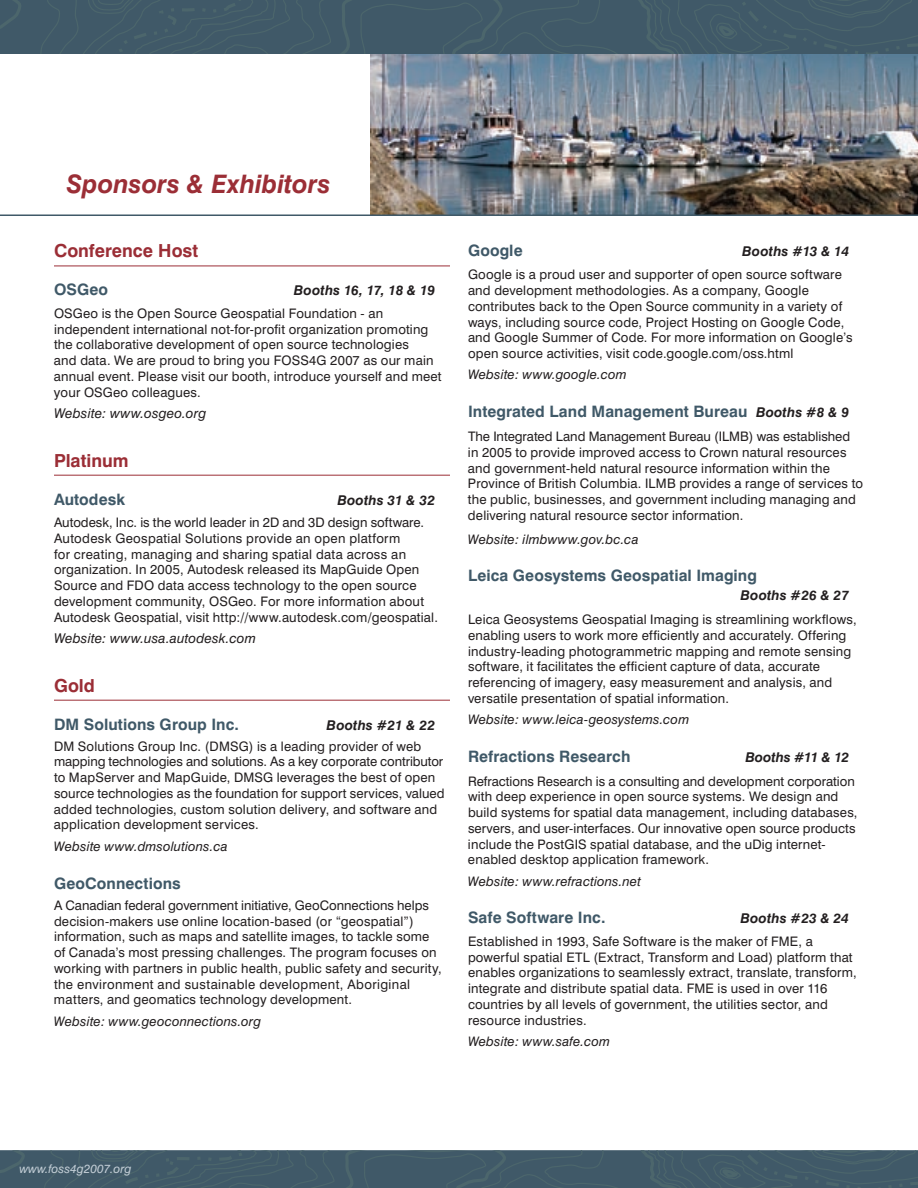
<style>
.page{position:relative;width:918px;height:1188px;background:#fff}
.page>*{position:absolute;margin:0;border:0;box-sizing:border-box;transform-origin:0 0}
.t1{font:italic 700 25.5px "Swiss 721 BT";color:#9b2e36}
.t2{font:700 18px "Swiss 721 BT";color:#9b2e36}
.t3{font:700 15.75px "Swiss 721 BT";letter-spacing:.005em;color:#405968}
.t4{font:italic 700 13.5px "Swiss 721 BT";letter-spacing:.01em;color:#231f20}
.t5{font:italic 13.5px "Swiss 721 BT";letter-spacing:.01em;color:#231f20}
.t6{font:13.2px/15.8px "Swiss 721 BT";letter-spacing:.015em;color:#231f20}
.t7{font:italic 13.2px "Swiss 721 BT";letter-spacing:.01em;color:#231f20}
.t8{font:italic 12px "Swiss 721 BT";color:#c3ced6}
.s1{font-style:italic;font-size:13.5px;color:#231f20}
</style>
<div class="page">
<svg style="left:0;top:1150px;width:918px;height:38px;background:#425b69"></svg>
<hr style="left:54px;top:266px;width:396px;height:1px;background:#9b2e36">
<hr style="left:54px;top:475px;width:396px;height:1px;background:#9b2e36">
<hr style="left:54px;top:700px;width:396px;height:1px;background:#9b2e36">
<img style="left:370px;top:54px;width:548px;height:160px">
<svg style="left:0;top:0;width:918px;height:54px;background:#415a68"></svg>
<hr style="left:0;top:214px;width:918px;height:2px;background:#405968">
<h1 class="t1" style="left:66px;top:168px;width:266px">Sponsors &amp; Exhibitors</h1>
<h2 class="t2" style="left:54px;top:240px;width:146px">Conference Host</h2>
<p class="t3" style="left:54px;top:280px;width:56px">OSGeo</p>
<p class="t4" style="left:294px;top:282px;width:143px">Booths 16, 17, 18 &amp; 19</p>
<p class="t6" style="left:54px;top:305px;width:389px">OSGeo is the Open Source Geospatial Foundation - an independent international not-for-profit organization promoting the collaborative development of open source technologies<br>and data. We are proud to bring you FOSS4G 2007 as our main annual event. Please visit our booth, introduce yourself and meet your OSGeo colleagues.</p>
<p class="t5" style="left:54px;top:405px;width:154px">Website: www.osgeo.org</p>
<h2 class="t2" style="left:54px;top:449px;width:76px">Platinum</h2>
<p class="t3" style="left:54px;top:489px;width:73px">Autodesk</p>
<p class="t4" style="left:337px;top:491px;width:99px">Booths 31 &amp; 32</p>
<p class="t6" style="left:54px;top:514px;width:385px">Autodesk, Inc. is the world leader in 2D and 3D design software.<br>Autodesk Geospatial Solutions provide an open platform<br>for creating, managing and sharing spatial data across an organization. In 2005, Autodesk released its MapGuide Open Source and FDO data access technology to the open source development community, OSGeo. For more information about Autodesk Geospatial, visit http://www.autodesk.com/geospatial.</p>
<p class="t5" style="left:54px;top:630px;width:204px">Website: www.usa.autodesk.com</p>
<h2 class="t2" style="left:54px;top:674px;width:42px">Gold</h2>
<p class="t3" style="left:54px;top:714px;width:186px">DM Solutions Group Inc.</p>
<p class="t4" style="left:327px;top:716px;width:110px">Booths #21 &amp; 22</p>
<p class="t6" style="left:54px;top:738px;width:392px">DM Solutions Group Inc. (DMSG) is a leading provider of web mapping technologies and solutions. As a key corporate contributor to MapServer and MapGuide, DMSG leverages the best of open source technologies as the foundation for support services, valued added technologies, custom solution delivery, and software and application development services.</p>
<p class="t7" style="left:54px;top:838px;width:175px">Website www.dmsolutions.ca</p>
<p class="t3" style="left:54px;top:874px;width:128px">GeoConnections</p>
<p class="t6" style="left:54px;top:897px;width:389px">A Canadian federal government initiative, GeoConnections helps decision-makers use online location-based (or “geospatial”) information, such as maps and satellite images, to tackle some of Canada’s most pressing challenges. The program focuses on working with partners in public health, public safety and security, the environment and sustainable development, Aboriginal matters, and geomatics technology development.</p>
<p class="t7" style="left:54px;top:1013px;width:209px">Website: www.geoconnections.org</p>
<p class="t3" style="left:468px;top:240px;width:56px">Google</p>
<p class="t4" style="left:742px;top:243px;width:108px">Booths #13 &amp; 14</p>
<p class="t6" style="left:468px;top:267px;width:386px">Google is a proud user and supporter of open source software and development methodologies. As a company, Google contributes back to the Open Source community in a variety of ways, including source code, Project Hosting on Google Code, and Google Summer of Code. For more information on Google’s open source activities, visit code.google.com/oss.html</p>
<p class="t7" style="left:468px;top:367px;width:160px">Website: www.google.com</p>
<p class="t3" style="left:468px;top:402px;width:382px">Integrated Land Management Bureau <span class="s1">Booths #8 &amp; 9</span></p>
<p class="t6" style="left:468px;top:428px;width:397px">The Integrated Land Management Bureau (ILMB) was established in 2005 to provide improved access to Crown natural resources and government-held natural resource information within the Province of British Columbia. ILMB provides a range of services to the public, businesses, and government including managing and delivering natural resource sector information.</p>
<p class="t7" style="left:468px;top:531px;width:172px">Website: ilmbwww.gov.bc.ca</p>
<p class="t3" style="left:468px;top:566px;width:291px">Leica Geosystems Geospatial Imaging</p>
<p class="t4" style="left:741px;top:587px;width:110px">Booths #26 &amp; 27</p>
<p class="t6" style="left:468px;top:612px;width:390px">Leica Geosystems Geospatial Imaging is streamlining workflows, enabling users to work more efficiently and accurately. Offering industry-leading photogrammetric mapping and remote sensing software, it facilitates the efficient capture of data, accurate referencing of imagery, easy measurement and analysis, and versatile presentation of spatial information.</p>
<p class="t7" style="left:468px;top:711px;width:223px">Website: www.leica-geosystems.com</p>
<p class="t3" style="left:468px;top:747px;width:164px">Refractions Research</p>
<p class="t4" style="left:745px;top:749px;width:105px">Booths #11 &amp; 12</p>
<p class="t6" style="left:468px;top:773px;width:391px">Refractions Research is a consulting and development corporation with deep experience in open source systems. We design and build systems for spatial data management, including databases, servers, and user-interfaces. Our innovative open source products include the PostGIS spatial database, and the uDig internet&shy;enabled desktop application framework.</p>
<p class="t7" style="left:468px;top:873px;width:174px">Website: www.refractions.net</p>
<p class="t3" style="left:468px;top:908px;width:139px">Safe Software Inc.</p>
<p class="t4" style="left:740px;top:910px;width:110px">Booths #23 &amp; 24</p>
<p class="t6" style="left:468px;top:933px;width:390px">Established in 1993, Safe Software is the maker of FME, a powerful spatial ETL (Extract, Transform and Load) platform that enables organizations to seamlessly extract, translate, transform, integrate and distribute spatial data. FME is used in over 116 countries by all levels of government, the utilities sector, and resource industries.</p>
<p class="t7" style="left:468px;top:1033px;width:144px">Website: www.safe.com</p>
<p class="t8" style="left:19px;top:1162px;width:113px">www.foss4g2007.org</p>
</div>
